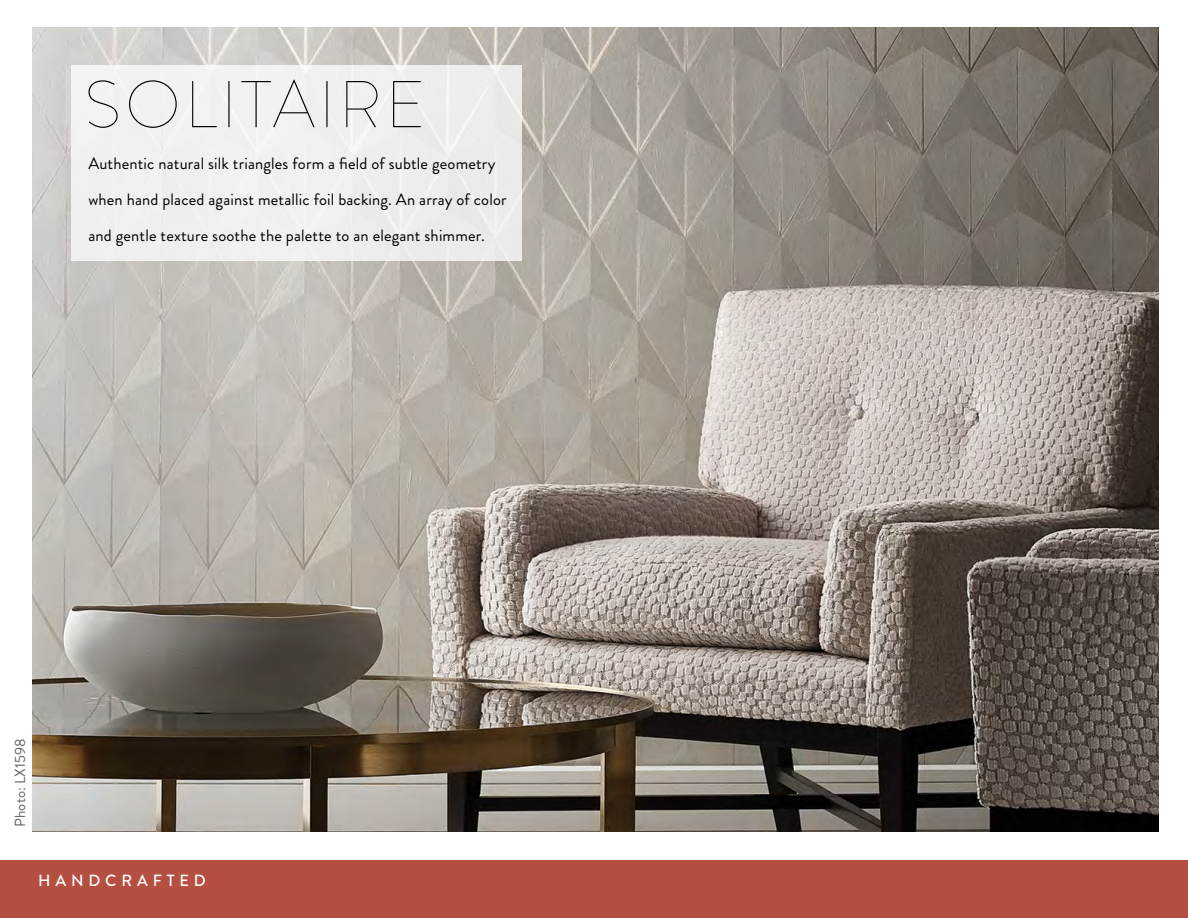
<style>
.page{position:relative;width:1188px;height:918px;background:#fff}
.page>*{position:absolute;margin:0;border:0;box-sizing:border-box;transform-origin:0 0}
.t1{font:100 66px "Brandon Grotesque";letter-spacing:.06em;color:#000}
.t2{font:16.5px/36px "Brandon Grotesque";letter-spacing:.01em;color:#000}
.t3{font:500 16.2px "Brandon Grotesque";letter-spacing:.3em;color:#fff}
.t4{font:14.85px "Brandon Grotesque";color:#636466}
</style>
<div class="page">
<img style="left:32px;top:28px;width:1127px;height:803px">
<div style="left:71px;top:65px;width:451px;height:195px;background:#f1f0ef"></div>
<div style="left:0;top:860px;width:1188px;height:58px;background:#b44f41"></div>
<h1 class="t1" style="left:84px;top:60px;width:343px">SOLITAIRE</h1>
<p class="t2" style="left:88px;top:146px;width:420px">Authentic natural silk triangles form a field of subtle geometry when hand placed against metallic foil backing. An array of color and gentle texture soothe the palette to an elegant shimmer.</p>
<p class="t4" style="left:10px;top:827px;width:89px;rotate:-90deg">Photo: LX1598</p>
<p class="t3" style="left:38px;top:869px;width:169px">HANDCRAFTED</p>
</div>
